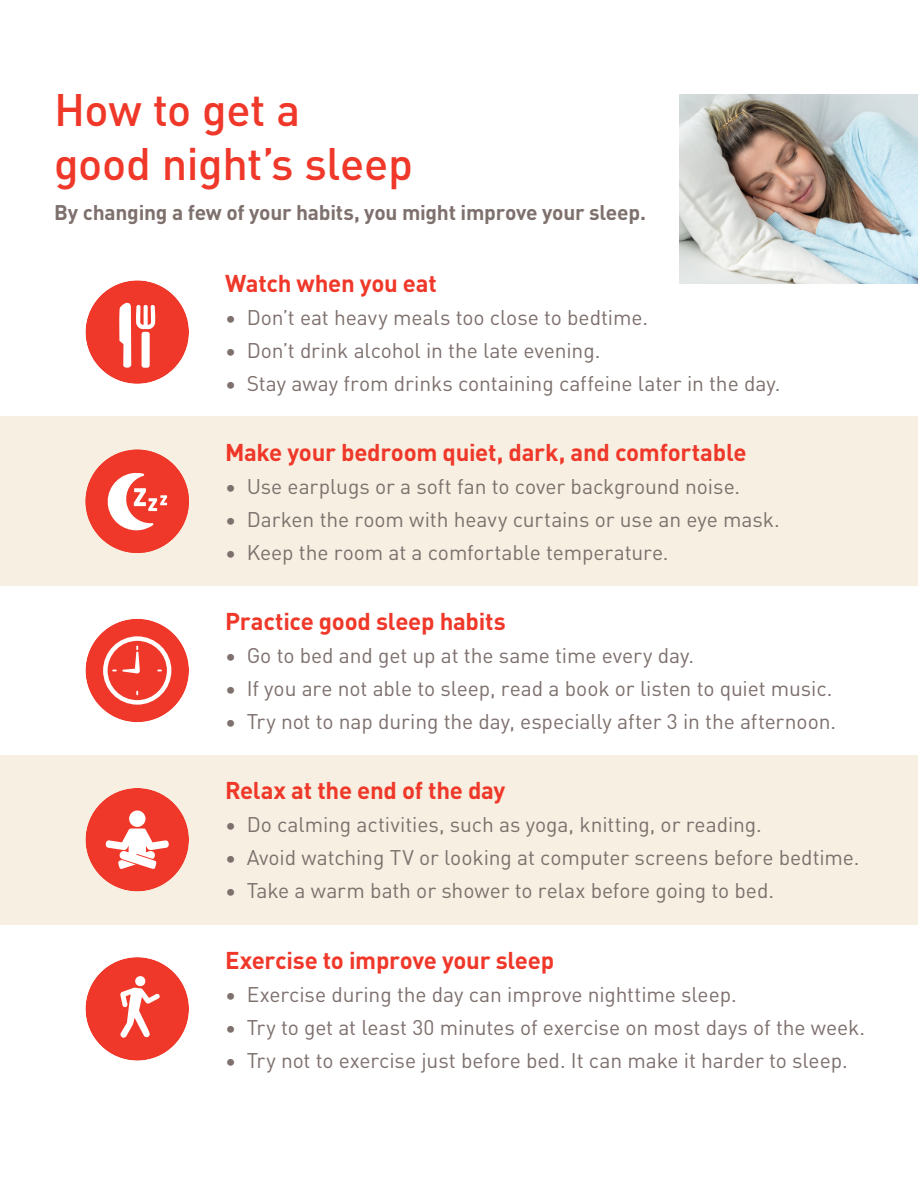
<style>
.page{position:relative;width:918px;height:1188px;background:#fff}
.page>*{position:absolute;margin:0;border:0;box-sizing:border-box;transform-origin:0 0}
.t1{font:500 45px/54px "DIN Pro";letter-spacing:-.01em;color:#ef3829}
.t2{font:700 24px "DIN Pro";letter-spacing:-.015em;color:#ef3829}
.t3{font:21px "DIN Pro";letter-spacing:-.005em;color:#7d706d}
.t4{font:700 21px "DIN Pro";letter-spacing:-.01em;color:#7d706d}
</style>
<div class="page">
<div style="left:0;top:417px;width:918px;height:169px;background:#f7f0e2"></div>
<div style="left:0;top:755px;width:918px;height:169px;background:#f7f0e2"></div>
<img style="left:680px;top:94px;width:238px;height:190px">
<div style="left:86px;top:450px;width:103px;height:103px;background:#ef3829;border-radius:50%"></div>
<svg style="left:107px;top:473px;width:60px;height:57px"></svg>
<div style="left:86px;top:619px;width:103px;height:103px;background:#ef3829;border-radius:50%"></div>
<svg style="left:103px;top:636px;width:68px;height:69px"></svg>
<div style="left:86px;top:788px;width:103px;height:103px;background:#ef3829;border-radius:50%"></div>
<div style="left:129px;top:810px;width:17px;height:17px;background:#fff;border-radius:50%"></div>
<svg style="left:106px;top:829px;width:63px;height:40px"></svg>
<div style="left:86px;top:957px;width:103px;height:104px;background:#ef3829;border-radius:50%"></div>
<svg style="left:120px;top:976px;width:40px;height:62px"></svg>
<div style="left:86px;top:280px;width:103px;height:104px;background:#ef3829;border-radius:50%"></div>
<svg style="left:119px;top:302px;width:36px;height:66px"></svg>
<h1 class="t1" style="left:54px;top:80px;width:360px">How to get a<br>good night’s sleep</h1>
<p class="t4" style="left:54px;top:196px;width:594px">By changing a few of your habits, you might improve your sleep.</p>
<p class="t2" style="left:225px;top:264px;width:213px">Watch when you eat</p>
<p class="t3" style="left:225px;top:301px;width:425px">• Don’t eat heavy meals too close to bedtime.</p>
<p class="t3" style="left:225px;top:334px;width:377px">• Don’t drink alcohol in the late evening.</p>
<p class="t3" style="left:225px;top:367px;width:557px">• Stay away from drinks containing caffeine later in the day.</p>
<p class="t2" style="left:225px;top:434px;width:523px">Make your bedroom quiet, dark, and comfortable</p>
<p class="t3" style="left:225px;top:470px;width:517px">• Use earplugs or a soft fan to cover background noise.</p>
<p class="t3" style="left:225px;top:503px;width:556px">• Darken the room with heavy curtains or use an eye mask.</p>
<p class="t3" style="left:225px;top:536px;width:445px">• Keep the room at a comfortable temperature.</p>
<p class="t2" style="left:225px;top:603px;width:282px">Practice good sleep habits</p>
<p class="t3" style="left:225px;top:640px;width:471px">• Go to bed and get up at the same time every day.</p>
<p class="t3" style="left:225px;top:673px;width:609px">• If you are not able to sleep, read a book or listen to quiet music.</p>
<p class="t3" style="left:225px;top:706px;width:613px">• Try not to nap during the day, especially after 3 in the afternoon.</p>
<p class="t2" style="left:225px;top:772px;width:282px">Relax at the end of the day</p>
<p class="t3" style="left:225px;top:809px;width:538px">• Do calming activities, such as yoga, knitting, or reading.</p>
<p class="t3" style="left:225px;top:842px;width:636px">• Avoid watching TV or looking at computer screens before bedtime.</p>
<p class="t3" style="left:225px;top:875px;width:551px">• Take a warm bath or shower to relax before going to bed.</p>
<p class="t2" style="left:225px;top:941px;width:331px">Exercise to improve your sleep</p>
<p class="t3" style="left:225px;top:978px;width:513px">• Exercise during the day can improve nighttime sleep.</p>
<p class="t3" style="left:225px;top:1011px;width:642px">• Try to get at least 30 minutes of exercise on most days of the week.</p>
<p class="t3" style="left:225px;top:1044px;width:624px">• Try not to exercise just before bed. It can make it harder to sleep.</p>
</div>
